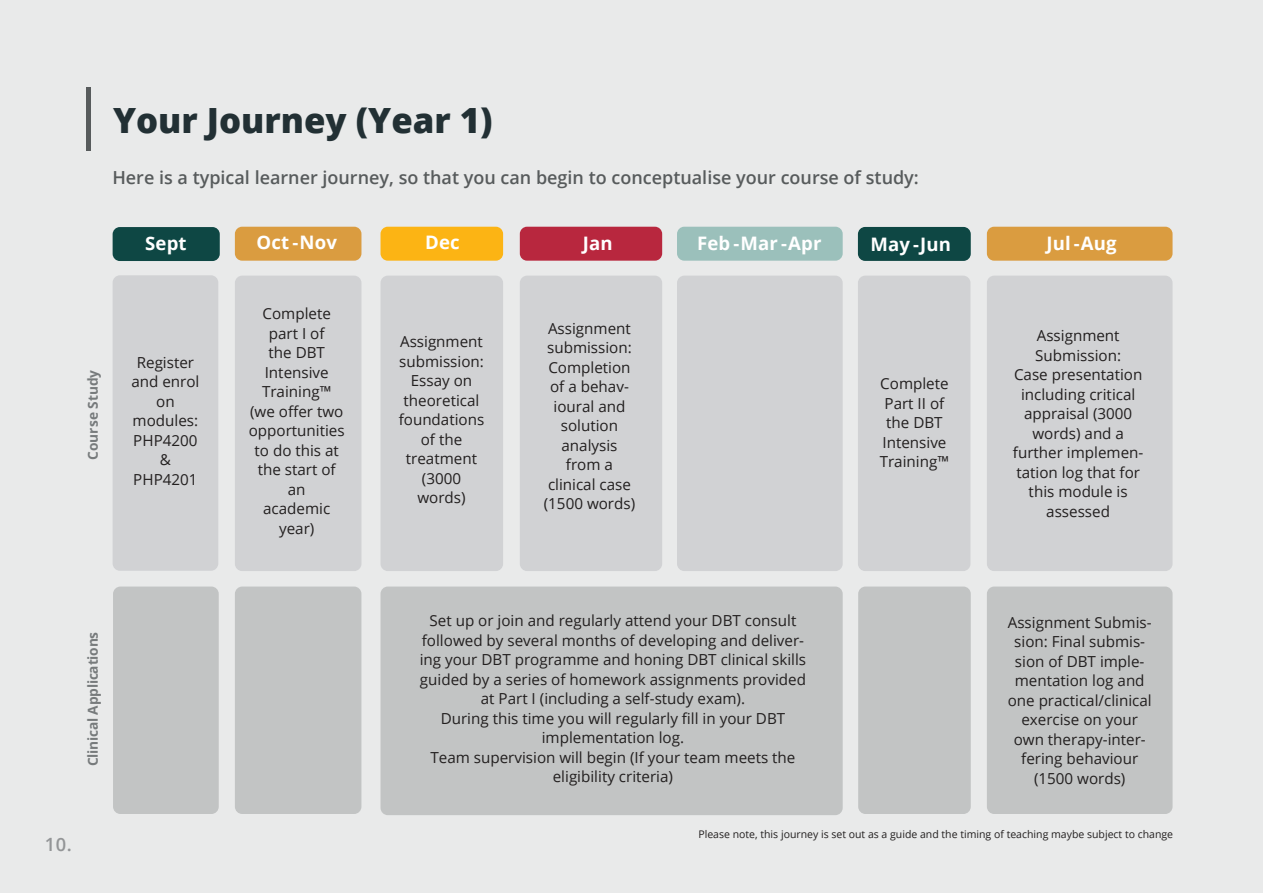
<style>
.page{position:relative;width:1263px;height:893px;background:#e9eaea}
.page>*{position:absolute;margin:0;border:0;box-sizing:border-box;transform-origin:0 0}
.t1{font:800 34.8px "Open Sans";color:#223034}
.t2{font:700 18.6px "Open Sans";letter-spacing:.01em;color:#fff}
.t3{font:600 18.3px "Open Sans";color:#939597}
.t4{font:600 18px "Open Sans";color:#575b5c}
.t5{font:15.15px/19.5px "Open Sans";color:#221f1f;text-align:center}
.t6{font:700 13.65px "Open Sans";letter-spacing:-.015em;color:#777b7c}
.t7{font:10.5px "Open Sans";color:#221f1f}
.s1{font-size:18.45px}
</style>
<div class="page">
<div style="left:86px;top:87px;width:5px;height:63px;background:#575b5c"></div>
<div style="left:380px;top:587px;width:463px;height:228px;background:#c2c4c4;border-radius:7px"></div>
<div style="left:520px;top:276px;width:142px;height:295px;background:#d1d2d4;border-radius:7px"></div>
<div style="left:858px;top:276px;width:112px;height:295px;background:#d1d2d4;border-radius:7px"></div>
<div style="left:987px;top:276px;width:185px;height:295px;background:#d1d2d4;border-radius:7px"></div>
<div style="left:113px;top:227px;width:107px;height:34px;background:#0e4744;border-radius:7px"></div>
<div style="left:235px;top:227px;width:126px;height:34px;background:#da9c40;border-radius:7px"></div>
<div style="left:380px;top:227px;width:123px;height:34px;background:#fcb414;border-radius:7px"></div>
<div style="left:520px;top:227px;width:142px;height:34px;background:#b8273e;border-radius:7px"></div>
<div style="left:677px;top:227px;width:166px;height:34px;background:#9bc0bb;border-radius:7px"></div>
<div style="left:858px;top:227px;width:113px;height:34px;background:#0e4744;border-radius:7px"></div>
<div style="left:987px;top:227px;width:185px;height:34px;background:#da9c40;border-radius:7px"></div>
<div style="left:677px;top:276px;width:166px;height:295px;background:#d1d2d4;border-radius:7px"></div>
<div style="left:380px;top:276px;width:123px;height:295px;background:#d1d2d4;border-radius:7px"></div>
<div style="left:235px;top:276px;width:126px;height:295px;background:#d1d2d4;border-radius:7px"></div>
<div style="left:113px;top:275px;width:105px;height:296px;background:#d1d2d4;border-radius:7px"></div>
<div style="left:113px;top:587px;width:106px;height:227px;background:#c2c4c4;border-radius:7px"></div>
<div style="left:235px;top:587px;width:126px;height:227px;background:#c2c4c4;border-radius:7px"></div>
<div style="left:858px;top:587px;width:113px;height:227px;background:#c2c4c4;border-radius:7px"></div>
<div style="left:987px;top:587px;width:185px;height:227px;background:#c2c4c4;border-radius:7px"></div>
<h1 class="t1" style="left:113px;top:106px;width:381px">Your Journey (Year 1)</h1>
<p class="t4" style="left:112px;top:165px;width:808px">Here is a typical learner journey, so that you can begin to conceptualise your course of study:</p>
<p class="t2" style="left:145px;top:236px;width:43px">Sept</p>
<p class="t2" style="left:257px;top:235px;width:82px">Oct <span class="s1">-</span> Nov</p>
<p class="t2" style="left:425px;top:235px;width:36px">Dec</p>
<p class="t2" style="left:583px;top:236px;width:31px">Jan</p>
<p class="t2" style="left:697px;top:236px;width:126px">Feb <span class="s1">-</span> Mar <span class="s1">-</span> Apr</p>
<p class="t2" style="left:870px;top:236px;width:82px">May <span class="s1">-</span> Jun</p>
<p class="t2" style="left:1046px;top:236px;width:72px">Jul <span class="s1">-</span> Aug</p>
<p class="t6" style="left:87px;top:460px;width:91px;rotate:-90deg">Course Study</p>
<p class="t5" style="left:131px;top:354px;width:70px">Register and enrol on modules:<br>PHP4200 &amp;<br>PHP4201</p>
<p class="t5" style="left:249px;top:306px;width:97px">Complete part I of<br>the DBT<br>Intensive<br>Training™ (we offer two opportunities to do this at the start of an<br>academic year)</p>
<p class="t5" style="left:399px;top:334px;width:87px">Assignment submission:<br>Essay on theoretical foundations of the treatment (3000 words)</p>
<p class="t5" style="left:544px;top:320px;width:93px">Assignment submission:<br>Completion of a behav&shy;ioural and solution analysis from a clinical case (1500 words)</p>
<p class="t5" style="left:880px;top:375px;width:71px">Complete<br>Part II of the DBT<br>Intensive<br>Training™</p>
<p class="t5" style="left:1013px;top:327px;width:132px">Assignment<br>Submission:<br>Case presentation including critical appraisal (3000 words) and a further implemen&shy;tation log that for this module is assessed</p>
<p class="t6" style="left:87px;top:766px;width:136px;rotate:-90deg">Clinical Applications</p>
<p class="t3" style="left:45px;top:831px;width:28px">10.</p>
<p class="t5" style="left:420px;top:611px;width:388px">Set up or join and regularly attend your DBT consult followed by several months of developing and deliver&shy;ing your DBT programme and honing DBT clinical skills guided by a series of homework assignments provided at Part I (including a self-study exam).<br>During this time you will regularly fill in your DBT implementation log.<br>Team supervision will begin (If your team meets the eligibility criteria)</p>
<p class="t5" style="left:1008px;top:612px;width:146px">Assignment Submis&shy;sion: Final submis&shy;sion of DBT imple&shy;mentation log and one practical/clinical exercise on your own therapy-inter&shy;fering behaviour (1500 words)</p>
<p class="t7" style="left:698px;top:827px;width:476px">Please note, this journey is set out as a guide and the timing of teaching maybe subject to change</p>
</div>
